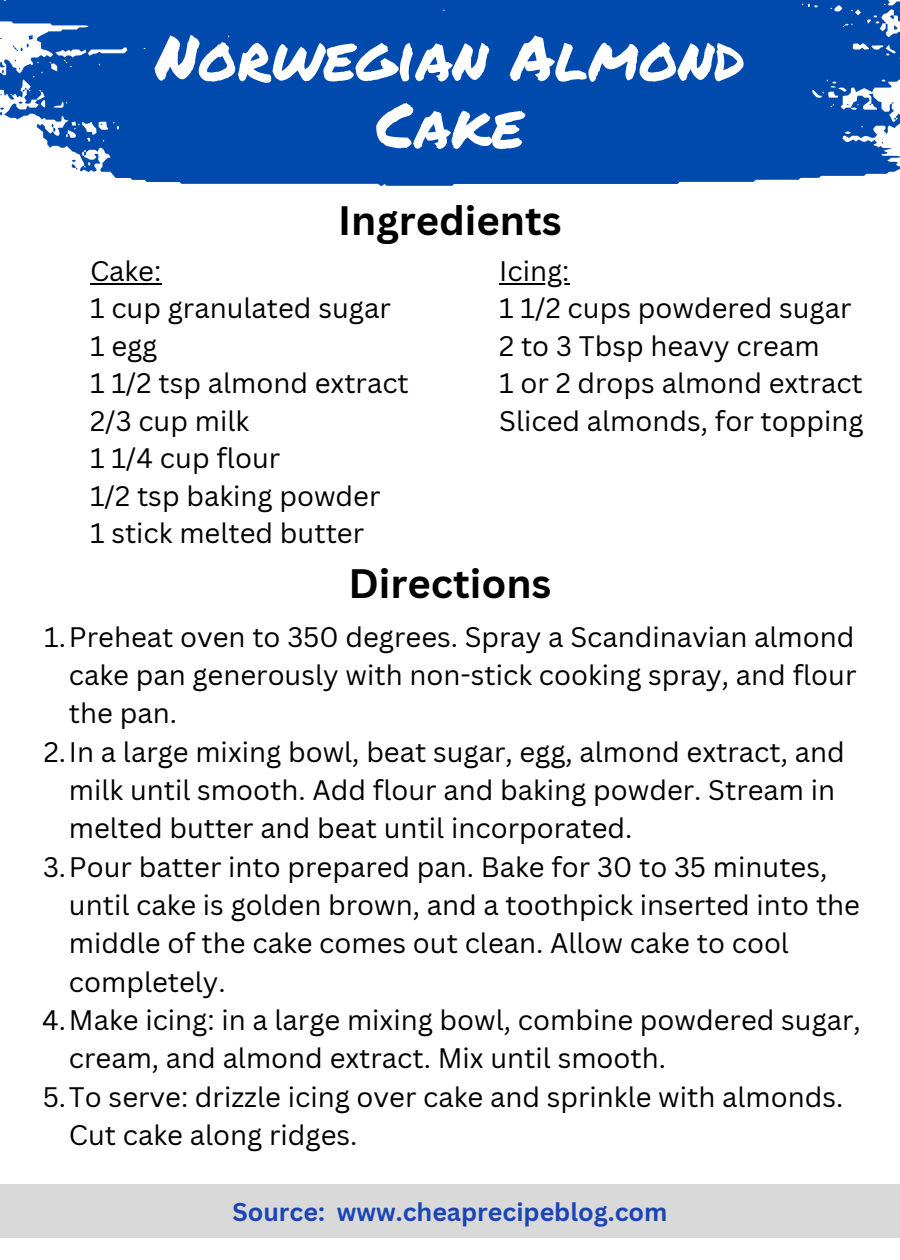
<style>
.page{position:relative;width:900px;height:1260px;background:#fff}
.page>*{position:absolute;margin:0;border:0;box-sizing:border-box;transform-origin:0 0}
.t1{font:62.5px/67.5px "Permanent Marker";color:#fff;text-align:center}
.t2{font:700 40px "Canva Sans";color:#000}
.t3{font:27.5px/38.2px "Canva Sans";color:#000}
.t4{font:700 25px "Canva Sans";color:#1b45b3}
</style>
<div class="page">
<svg style="left:0;top:0;width:900px;height:186px;background:#1559b3"></svg>
<svg style="left:890px;top:14px;width:4px;height:5px"></svg>
<svg style="left:894px;top:25px;width:4px;height:5px"></svg>
<svg style="left:51px;top:124px;width:4px;height:8px"></svg>
<svg style="left:0;top:107px;width:4px;height:9px"></svg>
<svg style="left:18px;top:101px;width:5px;height:3px"></svg>
<svg style="left:0;top:62px;width:5px;height:12px"></svg>
<svg style="left:13px;top:35px;width:20px;height:17px"></svg>
<svg style="left:23px;top:88px;width:4px;height:4px"></svg>
<svg style="left:71px;top:159px;width:7px;height:11px"></svg>
<div style="left:0;top:1184px;width:900px;height:54px;background:#d9d9d9"></div>
<hr style="left:90px;top:283px;width:71px;height:1px;background:#000">
<hr style="left:499px;top:283px;width:71px;height:1px;background:#000">
<p class="t1" style="left:155px;top:22px;width:591px">Norwegian Almond<br>Cake</p>
<h1 class="t2" style="left:338px;top:192px;width:225px">Ingredients</h1>
<h2 class="t3" style="left:90px;top:251px;width:73px">Cake:</h2>
<p class="t3" style="left:90px;top:288px;width:302px">1 cup granulated sugar</p>
<p class="t3" style="left:90px;top:326px;width:69px">1 egg</p>
<p class="t3" style="left:90px;top:363px;width:320px">1 1/2 tsp almond extract</p>
<p class="t3" style="left:90px;top:401px;width:161px">2/3 cup milk</p>
<p class="t3" style="left:90px;top:438px;width:192px">1 1/4 cup flour</p>
<p class="t3" style="left:90px;top:476px;width:292px">1/2 tsp baking powder</p>
<p class="t3" style="left:90px;top:513px;width:276px">1 stick melted butter</p>
<p class="t2" style="left:348px;top:556px;width:205px">Directions</p>
<p class="t3" style="left:69px;top:617px;width:789px;text-align:justify;text-indent:-25px">1.Preheat oven to 350 degrees. Spray a Scandinavian almond cake pan generously with non-stick cooking spray, and flour the pan.</p>
<p class="t3" style="left:69px;top:732px;width:777px;text-indent:-25px">2.In a large mixing bowl, beat sugar, egg, almond extract, and milk until smooth. Add flour and baking powder. Stream in melted butter and beat until incorporated.</p>
<p class="t3" style="left:69px;top:847px;width:793px;text-indent:-26px">3.Pour batter into prepared pan. Bake for 30 to 35 minutes, until cake is golden brown, and a toothpick inserted into the middle of the cake comes out clean. Allow cake to cool completely.</p>
<p class="t3" style="left:69px;top:1000px;width:793px;text-indent:-27px">4.Make icing: in a large mixing bowl, combine powdered sugar, cream, and almond extract. Mix until smooth.</p>
<p class="t3" style="left:69px;top:1077px;width:776px;text-indent:-26px">5.To serve: drizzle icing over cake and sprinkle with almonds.<br>Cut cake along ridges.</p>
<p class="t3" style="left:499px;top:251px;width:72px">Icing:</p>
<p class="t3" style="left:499px;top:288px;width:354px">1 1/2 cups powdered sugar</p>
<p class="t3" style="left:499px;top:326px;width:322px">2 to 3 Tbsp heavy cream</p>
<p class="t3" style="left:499px;top:363px;width:365px">1 or 2 drops almond extract</p>
<p class="t3" style="left:499px;top:401px;width:366px">Sliced almonds, for topping</p>
<h2 class="t4" style="left:232px;top:1194px;width:437px">Source: www.cheaprecipeblog.com</h2>
</div>
